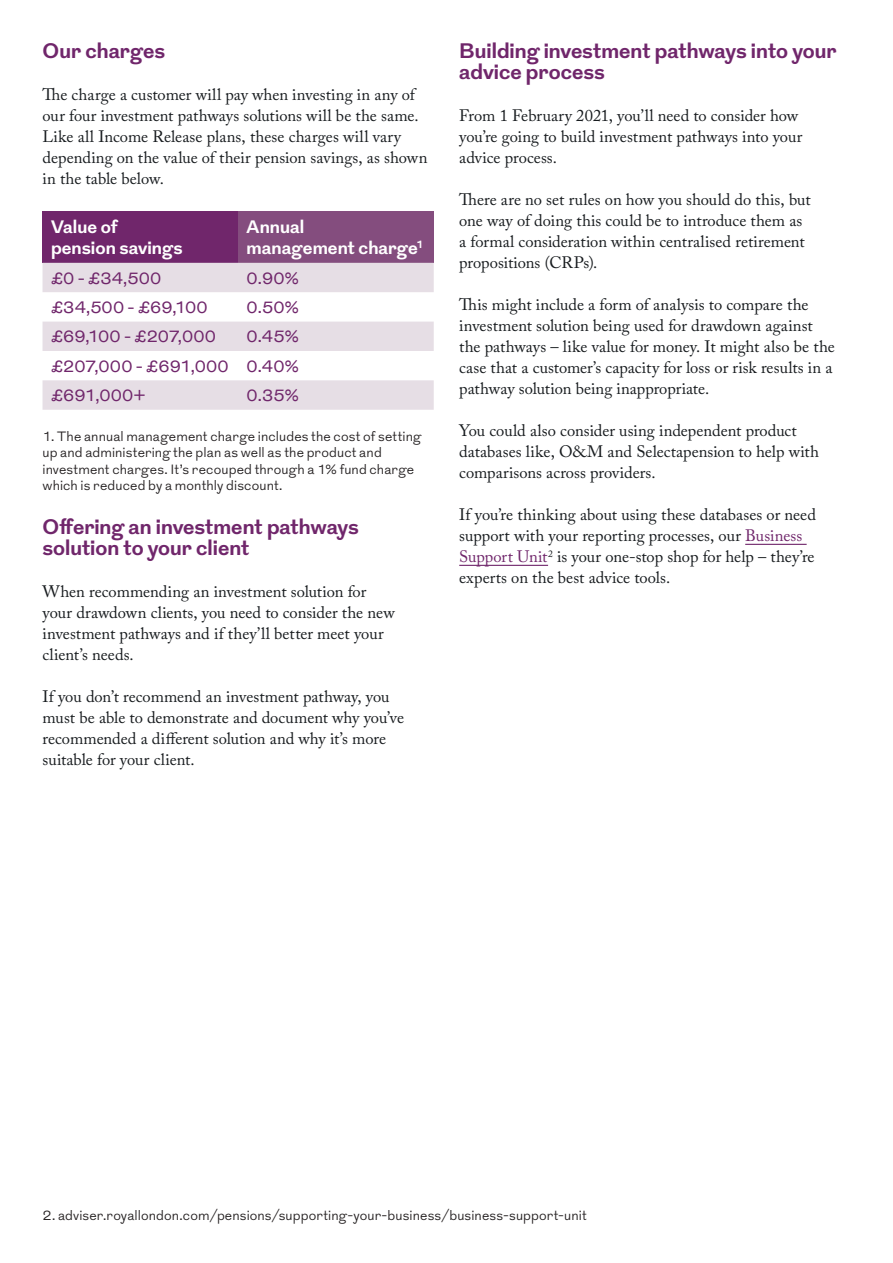
<style>
.page{position:relative;width:893px;height:1263px;background:#fff}
.page>*{position:absolute;margin:0;border:0;box-sizing:border-box;transform-origin:0 0}
.Body_Text{font:700 21px/21px "Grot";color:#70266b}
.Subheading_1{font:700 21px "Grot";color:#70266b}
.Subheading_2{font:700 18px/21px "Grot";color:#fff}
.Body_Text-2{font:16.5px/21px "Adobe Caslon Pro";color:#171b1e}
.Text_in_a_Pbox{font:16.5px "Grot";letter-spacing:.01em;color:#70266b}
.Footnotes{font:300 13.5px/16.2px "Grot";letter-spacing:.01em;color:#231f20}
.s1{color:#70266b}
</style>
<div class="page">
<div style="left:43px;top:211px;width:195px;height:52px;background:#70266b"></div>
<div style="left:238px;top:211px;width:196px;height:52px;background:#844d7e"></div>
<svg style="left:43px;top:263px;width:391px;height:147px;fill:#e6dee5"></svg>
<hr style="left:745px;top:544px;width:62px;height:1px;background:#70266b">
<hr style="left:459px;top:565px;width:89px;height:1px;background:#70266b">
<h2 class="Subheading_1" style="left:43px;top:36px;width:124px">Our charges</h2>
<p class="Body_Text-2" style="left:43px;top:84px;width:386px">The charge a customer will pay when investing in any of our four investment pathways solutions will be the same.<br>Like all Income Release plans, these charges will vary depending on the value of their pension savings, as shown in the table below.</p>
<h3 class="Subheading_2" style="left:51px;top:218px;width:133px">Value of pension savings</h3>
<h3 class="Subheading_2" style="left:247px;top:218px;width:179px">Annual<br>management charge<sup>1</sup></h3>
<p class="Text_in_a_Pbox" style="left:51px;top:267px;width:112px">£0 - £34,500</p>
<p class="Text_in_a_Pbox" style="left:247px;top:267px;width:54px">0.90%</p>
<p class="Text_in_a_Pbox" style="left:51px;top:296px;width:158px">£34,500 - £69,100</p>
<p class="Text_in_a_Pbox" style="left:247px;top:296px;width:54px">0.50%</p>
<p class="Text_in_a_Pbox" style="left:51px;top:326px;width:167px">£69,100 - £207,000</p>
<p class="Text_in_a_Pbox" style="left:247px;top:326px;width:54px">0.45%</p>
<p class="Text_in_a_Pbox" style="left:51px;top:355px;width:179px">£207,000 - £691,000</p>
<p class="Text_in_a_Pbox" style="left:247px;top:355px;width:54px">0.40%</p>
<p class="Text_in_a_Pbox" style="left:51px;top:384px;width:96px">£691,000+</p>
<p class="Text_in_a_Pbox" style="left:247px;top:384px;width:54px">0.35%</p>
<p class="Footnotes" style="left:43px;top:429px;width:380px">1. The annual management charge includes the cost of setting up and administering the plan as well as the product and investment charges. It’s recouped through a 1% fund charge which is reduced by a monthly discount.</p>
<p class="Body_Text" style="left:43px;top:518px;width:318px">Offering an investment pathways solution to your client</p>
<p class="Body_Text-2" style="left:43px;top:581px;width:354px">When recommending an investment solution for your drawdown clients, you need to consider the new investment pathways and if they’ll better meet your client’s needs.</p>
<p class="Body_Text-2" style="left:43px;top:686px;width:363px">If you don’t recommend an investment pathway, you must be able to demonstrate and document why you’ve recommended a different solution and why it’s more suitable for your client.</p>
<p class="Body_Text" style="left:459px;top:42px;width:379px">Building investment pathways into your advice process</p>
<p class="Body_Text-2" style="left:459px;top:105px;width:345px">From 1 February 2021, you’ll need to consider how you’re going to build investment pathways into your advice process.</p>
<p class="Body_Text-2" style="left:459px;top:189px;width:353px">There are no set rules on how you should do this, but one way of doing this could be to introduce them as a formal consideration within centralised retirement propositions (CRPs).</p>
<p class="Body_Text-2" style="left:459px;top:294px;width:377px">This might include a form of analysis to compare the investment solution being used for drawdown against the pathways – like value for money. It might also be the case that a customer’s capacity for loss or risk results in a pathway solution being inappropriate.</p>
<p class="Body_Text-2" style="left:459px;top:420px;width:361px">You could also consider using independent product databases like, O&amp;M and Selectapension to help with comparisons across providers.</p>
<p class="Body_Text-2" style="left:459px;top:504px;width:358px">If you’re thinking about using these databases or need support with your reporting processes, our <span class="s1">Business Support Unit</span><sup>2</sup> is your one-stop shop for help – they’re experts on the best advice tools.</p>
<p class="Footnotes" style="left:43px;top:1208px;width:546px">2. adviser.royallondon.com/pensions/supporting-your-business/business-support-unit</p>
</div>
